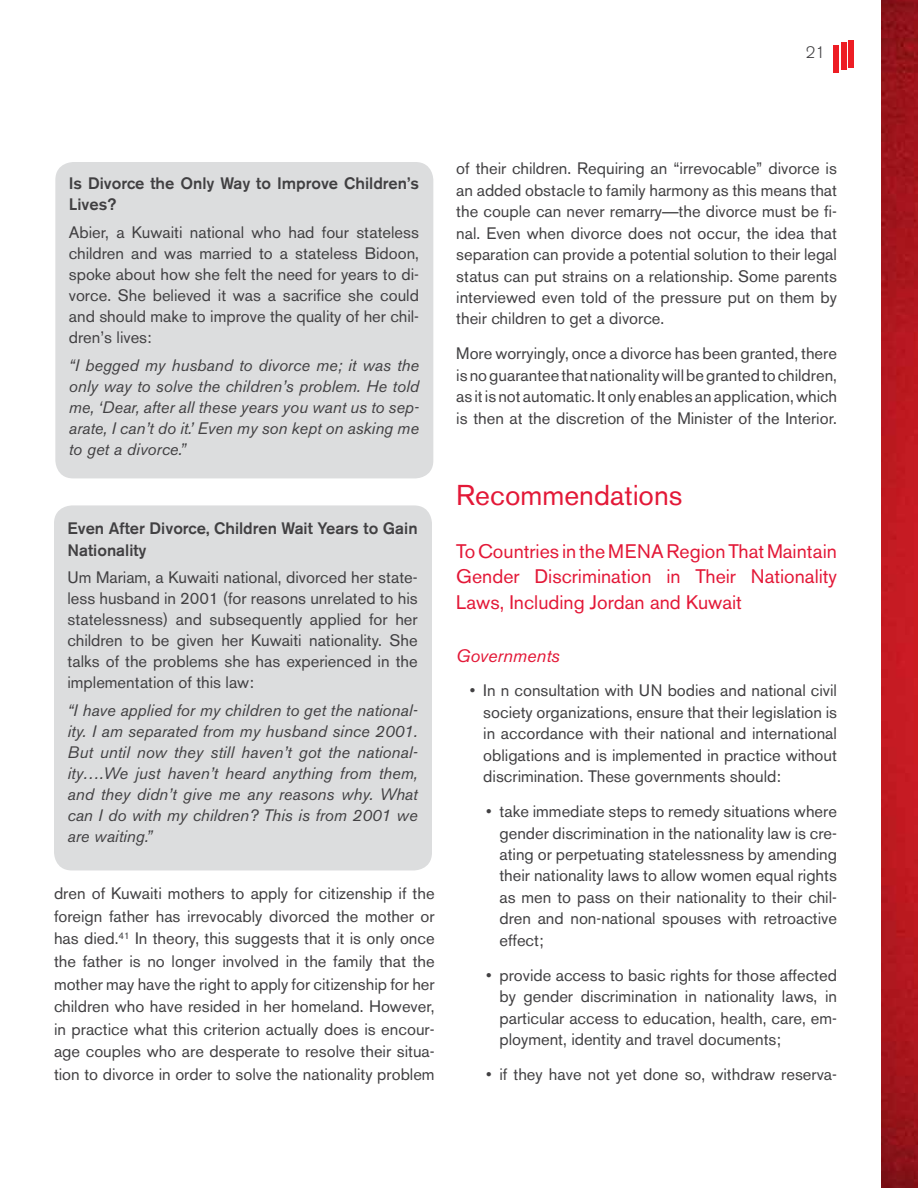
<style>
.page{position:relative;width:918px;height:1188px;background:#fff}
.page>*{position:absolute;margin:0;border:0;box-sizing:border-box;transform-origin:0 0}
.Head_1{font:28.5px "Akzidenz Grotesk BE";color:#e31837}
.Head_2{font:19.5px/25.5px "Akzidenz Grotesk BE";color:#e31837;text-align:justify}
.Head_3{font:italic 18px "Akzidenz Grotesk BE";color:#e31837}
.t1{font:16.5px/21.5px "Akzidenz Grotesk BE";color:#414042;text-align:justify}
.t2{font:italic 16.5px/21px "Akzidenz Grotesk BE";color:#414042;text-align:justify}
.t3{font:500 16.5px/21.3px "Akzidenz Grotesk BE";color:#414042}
.t4{font:300 16.5px "Akzidenz Grotesk BE";color:#414042}
.s1{font-family:"Arial"}
</style>
<div class="page">
<img style="left:881px;top:0;width:37px;height:1188px">
<div style="left:841px;top:42px;width:5px;height:28px;background:#ed1d24"></div>
<div style="left:833px;top:45px;width:5px;height:28px;background:#ed1d24"></div>
<div style="left:849px;top:40px;width:5px;height:28px;background:#ed1d24"></div>
<div style="left:55px;top:162px;width:378px;height:316px;background:#dcddde;border-radius:18px"></div>
<div style="left:54px;top:505px;width:378px;height:365px;background:#dcddde;border-radius:18px"></div>
<p class="t4" style="left:806px;top:43px;width:21px">21</p>
<p class="t3" style="left:69px;top:172px;width:352px">Is Divorce the Only Way to Improve Children’s<br>Lives?</p>
<p class="t1" style="left:69px;top:222px;width:352px;line-height:21px">Abier, a Kuwaiti national who had four stateless children and was married to a stateless Bidoon, spoke about how she felt the need for years to di&shy;vorce. She believed it was a sacrifice she could and should make to improve the quality of her chil&shy;dren’s lives:</p>
<p class="t2" style="left:69px;top:354px;width:352px">“I begged my husband to divorce me; it was the only way to solve the children’s problem. He told me, ‘Dear, after all these years you want us to sep&shy;arate, I can’t do it.’ Even my son kept on asking me to get a divorce.”</p>
<p class="t3" style="left:67px;top:518px;width:352px">Even After Divorce, Children Wait Years to Gain<br>Nationality</p>
<p class="t1" style="left:67px;top:567px;width:352px;line-height:21px">Um Mariam, a Kuwaiti national, divorced her state&shy;less husband in 2001 (for reasons unrelated to his statelessness) and subsequently applied for her children to be given her Kuwaiti nationality. She talks of the problems she has experienced in the implementation of this law:</p>
<p class="t2" style="left:67px;top:700px;width:352px">“I have applied for my children to get the national&shy;ity. I am separated from my husband since 2001.<br>But until now they still haven’t got the national&shy;ity….We just haven’t heard anything from them, and they didn’t give me any reasons why. What can I do with my children? This is from 2001 we are waiting.”</p>
<p class="t1" style="left:54px;top:882px;width:382px;line-height:22.6px">dren of Kuwaiti mothers to apply for citizenship if the foreign father has irrevocably divorced the mother or has died.<sup>41</sup> In theory, this suggests that it is only once the father is no longer involved in the family that the mother may have the right to apply for citizenship for her children who have resided in her homeland. However, in practice what this criterion actually does is encour&shy;age couples who are desperate to resolve their situa&shy;tion to divorce in order to solve the nationality problem</p>
<p class="t1" style="left:456px;top:158px;width:382px">of their children. Requiring an “irrevocable” divorce is an added obstacle to family harmony as this means that the couple can never remarry<span class="s1">—</span>the divorce must be fi&shy;nal. Even when divorce does not occur, the idea that separation can provide a potential solution to their legal status can put strains on a relationship. Some parents interviewed even told of the pressure put on them by their children to get a divorce.</p>
<p class="t1" style="left:456px;top:343px;width:382px">More worryingly, once a divorce has been granted, there is no guarantee that nationality will be granted to children, as it is not automatic. It only enables an application, which is then at the discretion of the Minister of the Interior.</p>
<p class="Head_1" style="left:456px;top:478px;width:228px">Recommendations</p>
<p class="Head_2" style="left:456px;top:538px;width:382px">To Countries in the MENA Region That Maintain Gender Discrimination in Their Nationality Laws, Including Jordan and Kuwait</p>
<p class="Head_3" style="left:456px;top:644px;width:105px">Governments</p>
<p class="t1" style="left:483px;top:680px;width:355px;text-indent:-14px">• In n consultation with UN bodies and national civil society organizations, ensure that their legislation is in accordance with their national and international obligations and is implemented in practice without discrimination. These governments should:</p>
<p class="t1" style="left:500px;top:801px;width:339px;text-indent:-14px">• take immediate steps to remedy situations where gender discrimination in the nationality law is cre&shy;ating or perpetuating statelessness by amending their nationality laws to allow women equal rights as men to pass on their nationality to their chil&shy;dren and non-national spouses with retroactive effect;</p>
<p class="t1" style="left:500px;top:964px;width:339px;text-indent:-14px">• provide access to basic rights for those affected by gender discrimination in nationality laws, in particular access to education, health, care, em&shy;ployment, identity and travel documents;</p>
<p class="t1" style="left:486px;top:1064px;width:353px">• if they have not yet done so, withdraw reserva-</p>
</div>
